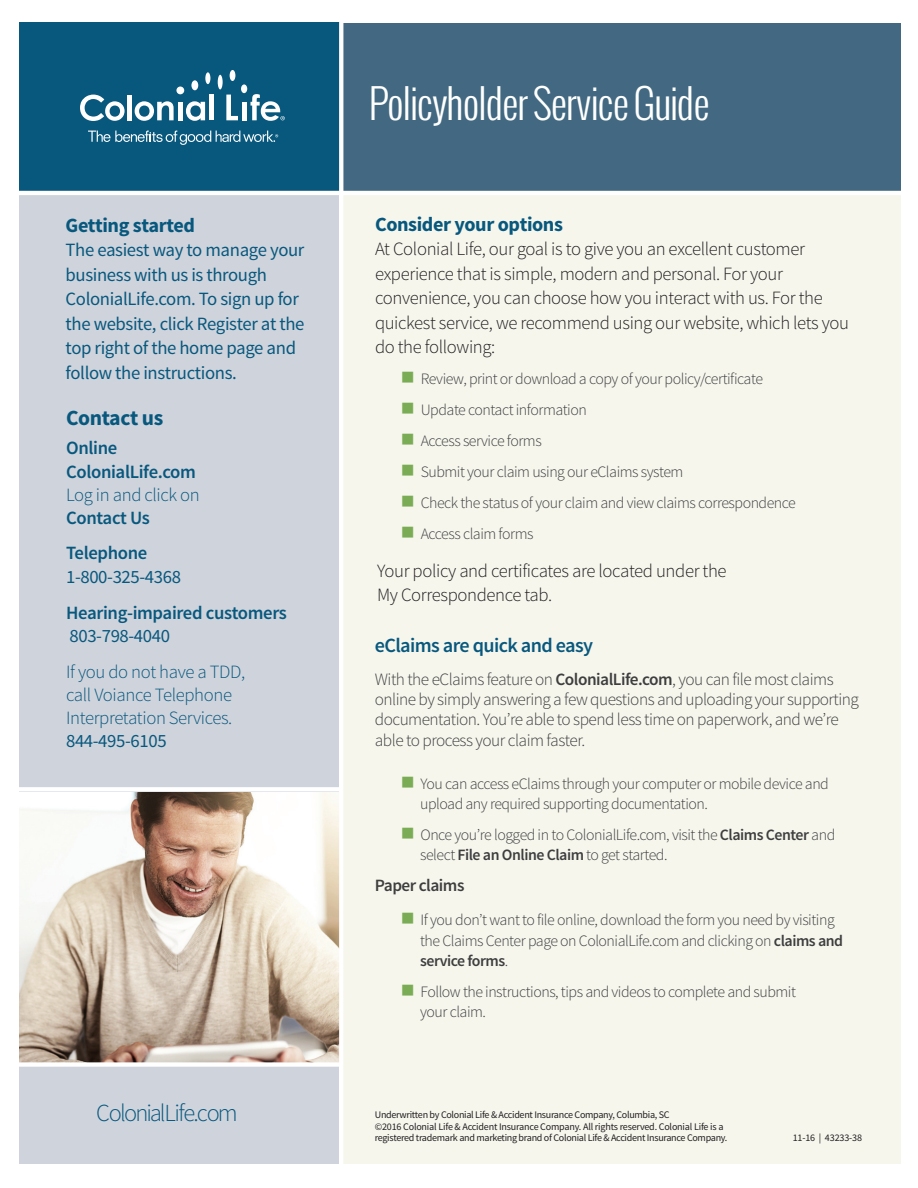
<style>
.page{position:relative;width:918px;height:1188px;background:#fff}
.page>*{position:absolute;margin:0;border:0;box-sizing:border-box;transform-origin:0 0}
.t1{font:300 40.35px "Oswald";letter-spacing:-.03em;color:#fff}
.t2{font:300 24.45px "Source Sans Pro";letter-spacing:-.07em;color:#08587e}
.t3{font:700 21.6px "Source Sans Pro";letter-spacing:-.02em;color:#08587e}
.t4{font:700 20.1px "Source Sans Pro";letter-spacing:-.02em;color:#08587e}
.t5{font:600 20.1px "Source Sans Pro";letter-spacing:-.03em;color:#08587e}
.t6{font:300 18.75px/24.5px "Source Sans Pro";letter-spacing:-.02em;color:#231f20}
.t7{font:18.75px/24.5px "Source Sans Pro";letter-spacing:-.02em;color:#08587e}
.t8{font:300 18.75px/23.1px "Source Sans Pro";letter-spacing:-.02em;color:#08587e}
.t9{font:600 18.75px/24.5px "Source Sans Pro";letter-spacing:-.02em;color:#08587e}
.t10{font:300 17.25px/20.4px "Source Sans Pro";letter-spacing:-.03em;color:#3e3e3f}
.t11{font:600 17.25px "Source Sans Pro";letter-spacing:-.03em;color:#3e3e3f}
.t12{font:300 15.9px/31px "Source Sans Pro";letter-spacing:-.03em;color:#3e3e3f}
.t13{font:10.05px/11.6px "Source Sans Pro";letter-spacing:-.03em;color:#231f20}
.s1{font-weight:600}
</style>
<div class="page">
<div style="left:341px;top:194px;width:560px;height:969px;background:#f6f6ed"></div>
<img style="left:19px;top:791px;width:320px;height:271px">
<div style="left:19px;top:23px;width:322px;height:170px;background:#08587e"></div>
<div style="left:19px;top:193px;width:320px;height:598px;background:#cfd3dc"></div>
<div style="left:339px;top:23px;width:562px;height:169px;background:#426981"></div>
<svg style="left:80px;top:95px;width:45px;height:26px"></svg>
<div style="left:127px;top:95px;width:5px;height:25px;background:#fff"></div>
<svg style="left:135px;top:101px;width:39px;height:20px"></svg>
<hr style="left:178px;top:102px;width:4px;height:18px;background:#fff">
<svg style="left:186px;top:101px;width:19px;height:20px"></svg>
<hr style="left:210px;top:95px;width:4px;height:25px;background:#fff">
<svg style="left:226px;top:95px;width:12px;height:25px"></svg>
<div style="left:241px;top:84px;width:6px;height:9px;background:#fff;border-radius:50%"></div>
<div style="left:218px;top:75px;width:5px;height:14px;background:#fff;border-radius:50%"></div>
<div style="left:176px;top:87px;width:8px;height:7px;background:#fff;border-radius:50%"></div>
<div style="left:191px;top:80px;width:7px;height:10px;background:#fff;border-radius:50%"></div>
<div style="left:230px;top:70px;width:5px;height:11px;background:#fff;border-radius:50%"></div>
<div style="left:205px;top:72px;width:5px;height:12px;background:#fff;border-radius:50%"></div>
<hr style="left:242px;top:102px;width:4px;height:18px;background:#fff">
<svg style="left:251px;top:94px;width:34px;height:27px"></svg>
<svg style="left:88px;top:131px;width:190px;height:14px"></svg>
<div style="left:19px;top:1066px;width:320px;height:97px;background:#cfd3dc"></div>
<hr style="left:19px;top:191px;width:882px;height:4px;background:#fff">
<hr style="left:339px;top:23px;width:4px;height:1140px;background:#fff">
<hr style="left:19px;top:787px;width:322px;height:4px;background:#fff">
<div style="left:19px;top:1062px;width:322px;height:5px;background:#fff"></div>
<p class="t4" style="left:66px;top:212px;width:131px">Getting started</p>
<p class="t7" style="left:66px;top:238px;width:240px">The easiest way to manage your business with us is through<br>ColonialLife.com. To sign up for the website, click Register at the top right of the home page and follow the instructions.</p>
<h3 class="t3" style="left:66px;top:404px;width:99px">Contact us</h3>
<p class="t9" style="left:66px;top:436px;width:131px">Online<br>ColonialLife.com</p>
<p class="t8" style="left:66px;top:483px;width:135px">Log in and click on</p>
<p class="t9" style="left:66px;top:501px;width:85px;line-height:34.5px">Contact Us<br>Telephone</p>
<p class="t7" style="left:66px;top:565px;width:116px">1-800-325-4368</p>
<p class="t9" style="left:66px;top:601px;width:222px">Hearing-impaired customers</p>
<p class="t7" style="left:70px;top:624px;width:102px">803-798-4040</p>
<p class="t8" style="left:66px;top:661px;width:181px">If you do not have a TDD, call Voiance Telephone<br>Interpretation Services.</p>
<p class="t7" style="left:66px;top:729px;width:102px">844-495-6105</p>
<h2 class="t2" style="left:96px;top:1098px;width:143px">ColonialLife.com</h2>
<h1 class="t1" style="left:369px;top:76px;width:343px">Policyholder Service Guide</h1>
<p class="t4" style="left:375px;top:211px;width:189px">Consider your options</p>
<p class="t6" style="left:375px;top:237px;width:476px">At Colonial Life, our goal is to give you an excellent customer experience that is simple, modern and personal. For your convenience, you can choose how you interact with us. For the quickest service, we recommend using our website, which lets you do the following:</p>
<p class="t12" style="left:421px;top:363px;width:377px">Review, print or download a copy of your policy/certificate Update contact information<br>Access service forms<br>Submit your claim using our eClaims system<br>Check the status of your claim and view claims correspondence Access claim forms</p>
<p class="t6" style="left:377px;top:558px;width:351px">Your policy and certificates are located under the<br>My Correspondence tab.</p>
<p class="t5" style="left:375px;top:633px;width:220px">eClaims are quick and easy</p>
<p class="t10" style="left:375px;top:669px;width:486px">With the eClaims feature on <span class="s1">ColonialLife.com</span>, you can file most claims online by simply answering a few questions and uploading your supporting documentation. You’re able to spend less time on paperwork, and we’re able to process your claim faster.</p>
<p class="t12" style="left:420px;top:774px;width:410px;line-height:20.1px">You can access eClaims through your computer or mobile device and upload any required supporting documentation.</p>
<p class="t12" style="left:420px;top:825px;width:417px;line-height:20.1px">Once you’re logged in to ColonialLife.com, visit the <span class="s1">Claims Center</span> and select <span class="s1">File an Online Claim</span> to get started.</p>
<p class="t11" style="left:375px;top:875px;width:91px">Paper claims</p>
<p class="t12" style="left:420px;top:910px;width:424px;line-height:20.1px">If you don’t want to file online, download the form you need by visiting the Claims Center page on ColonialLife.com and clicking on <span class="s1">claims and service forms</span>.</p>
<p class="t12" style="left:420px;top:981px;width:377px;line-height:20.1px">Follow the instructions, tips and videos to complete and submit your claim.</p>
<p class="t13" style="left:375px;top:1109px;width:354px">Underwritten by Colonial Life &amp; Accident Insurance Company, Columbia, SC<br>©2016 Colonial Life &amp; Accident Insurance Company. All rights reserved. Colonial Life is a registered trademark and marketing brand of Colonial Life &amp; Accident Insurance Company.</p>
<p class="t13" style="left:793px;top:1132px;width:71px">11-16 | 43233-38</p>
</div>
